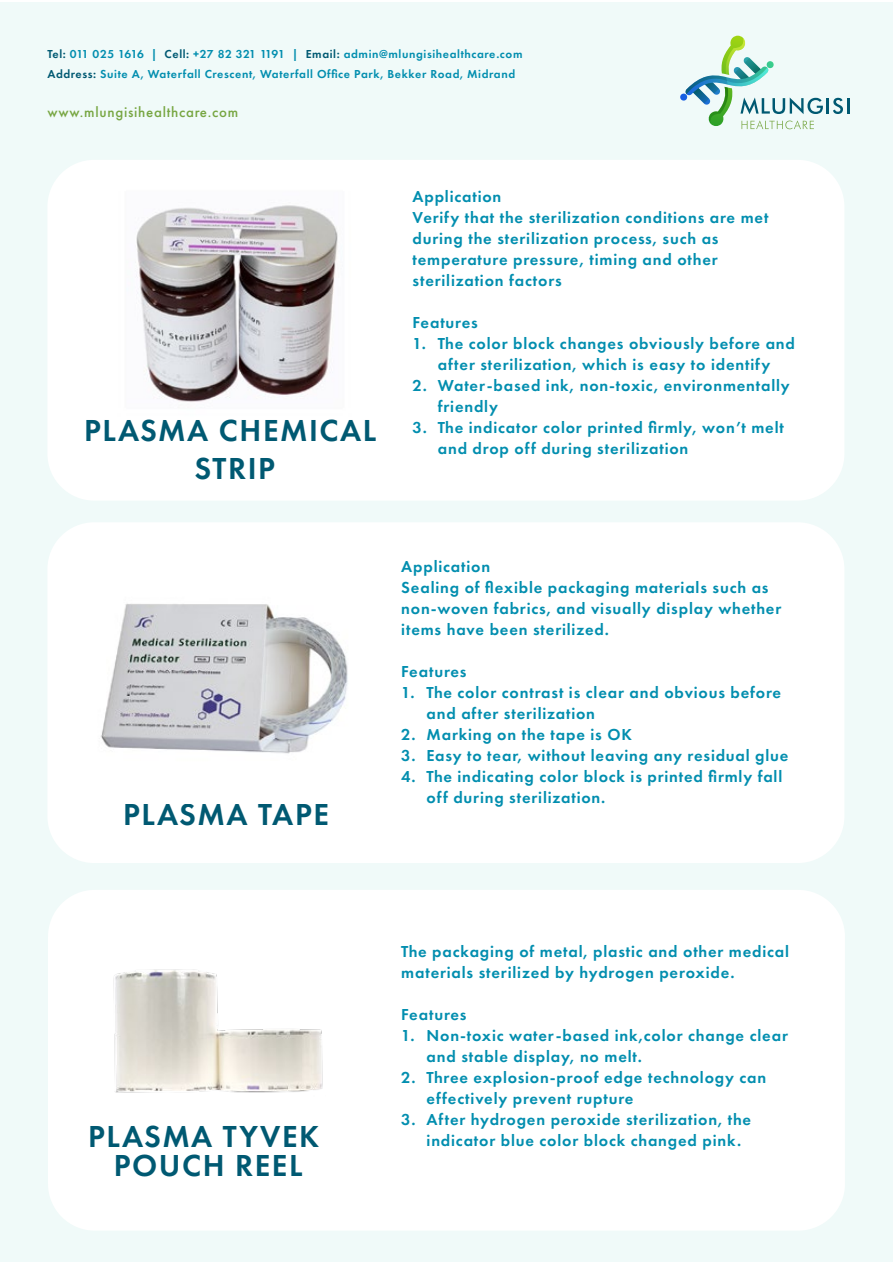
<style>
.page{position:relative;width:893px;height:1263px;background:#fff}
.page>*{position:absolute;margin:0;border:0;box-sizing:border-box;transform-origin:0 0}
.t1{font:600 31.5px/28.5px "Futura PT";letter-spacing:.05em;color:#005972;text-align:center}
.t2{font:600 16.5px/21px "Futura PT";letter-spacing:.05em;color:#028eaf}
.t3{font:500 14.85px "Futura PT";letter-spacing:.05em;color:#77a642}
.t4{font:600 12px/19.6px "Futura PT";letter-spacing:.05em;color:#028eaf}
.s1{color:#005972}
</style>
<div class="page">
<div style="left:0;top:2px;width:893px;height:1260px;background:#f0faf9"></div>
<div style="left:47px;top:160px;width:797px;height:341px;background:#fff;border-radius:47px"></div>
<div style="left:47px;top:522px;width:797px;height:341px;background:#fff;border-radius:47px"></div>
<div style="left:48px;top:890px;width:797px;height:341px;background:#fff;border-radius:47px"></div>
<svg style="left:680px;top:36px;width:169px;height:93px"></svg>
<img style="left:136px;top:205px;width:202px;height:197px">
<img style="left:100px;top:603px;width:248px;height:151px">
<img style="left:113px;top:969px;width:210px;height:124px">
<p class="t4" style="left:47px;top:44px;width:477px"><span class="s1">Tel:</span> 011 025 1616 | <span class="s1">Cell:</span> +27 82 321 1191 | <span class="s1">Email:</span> admin@mlungisihealthcare.com<br><span class="s1">Address:</span> Suite A, Waterfall Crescent, Waterfall Office Park, Bekker Road, Midrand</p>
<p class="t3" style="left:47px;top:103px;width:192px">www.mlungisihealthcare.com</p>
<h1 class="t1" style="left:84px;top:411px;width:294px;line-height:37.8px">PLASMA CHEMICAL<br>STRIP</h1>
<p class="t2" style="left:413px;top:186px;width:357px">Application<br>Verify that the sterilization conditions are met during the sterilization process, such as temperature pressure, timing and other sterilization factors</p>
<p class="t2" style="left:413px;top:312px;width:67px">Features</p>
<p class="t2" style="left:413px;top:333px;width:384px;text-align:center">1. The color block changes obviously before and after sterilization, which is easy to identify</p>
<p class="t2" style="left:438px;top:375px;width:353px;text-indent:-25px">2. Water-based ink, non-toxic, environmentally friendly</p>
<p class="t2" style="left:438px;top:417px;width:348px;text-indent:-25px">3. The indicator color printed firmly, won’t melt and drop off during sterilization</p>
<h1 class="t1" style="left:123px;top:800px;width:207px">PLASMA TAPE</h1>
<p class="t2" style="left:401px;top:556px;width:381px">Application<br>Sealing of flexible packaging materials such as non-woven fabrics, and visually display whether items have been sterilized.</p>
<p class="t2" style="left:401px;top:661px;width:67px">Features</p>
<p class="t2" style="left:427px;top:682px;width:356px;text-indent:-25px">1. The color contrast is clear and obvious before and after sterilization</p>
<p class="t2" style="left:401px;top:724px;width:232px">2. Marking on the tape is OK</p>
<p class="t2" style="left:401px;top:745px;width:389px">3. Easy to tear, without leaving any residual glue</p>
<p class="t2" style="left:427px;top:766px;width:357px;text-indent:-25px">4. The indicating color block is printed firmly fall off during sterilization.</p>
<h1 class="t1" style="left:88px;top:1122px;width:233px">PLASMA TYVEK<br>POUCH REEL</h1>
<p class="t2" style="left:401px;top:941px;width:389px">The packaging of metal, plastic and other medical materials sterilized by hydrogen peroxide.</p>
<p class="t2" style="left:401px;top:1004px;width:67px">Features</p>
<p class="t2" style="left:427px;top:1025px;width:363px;text-indent:-25px">1. Non-toxic water-based ink,color change clear and stable display, no melt.</p>
<p class="t2" style="left:427px;top:1067px;width:341px;text-indent:-25px">2. Three explosion-proof edge technology can effectively prevent rupture</p>
<p class="t2" style="left:427px;top:1109px;width:326px;text-indent:-25px">3. After hydrogen peroxide sterilization, the indicator blue color block changed pink.</p>
</div>
